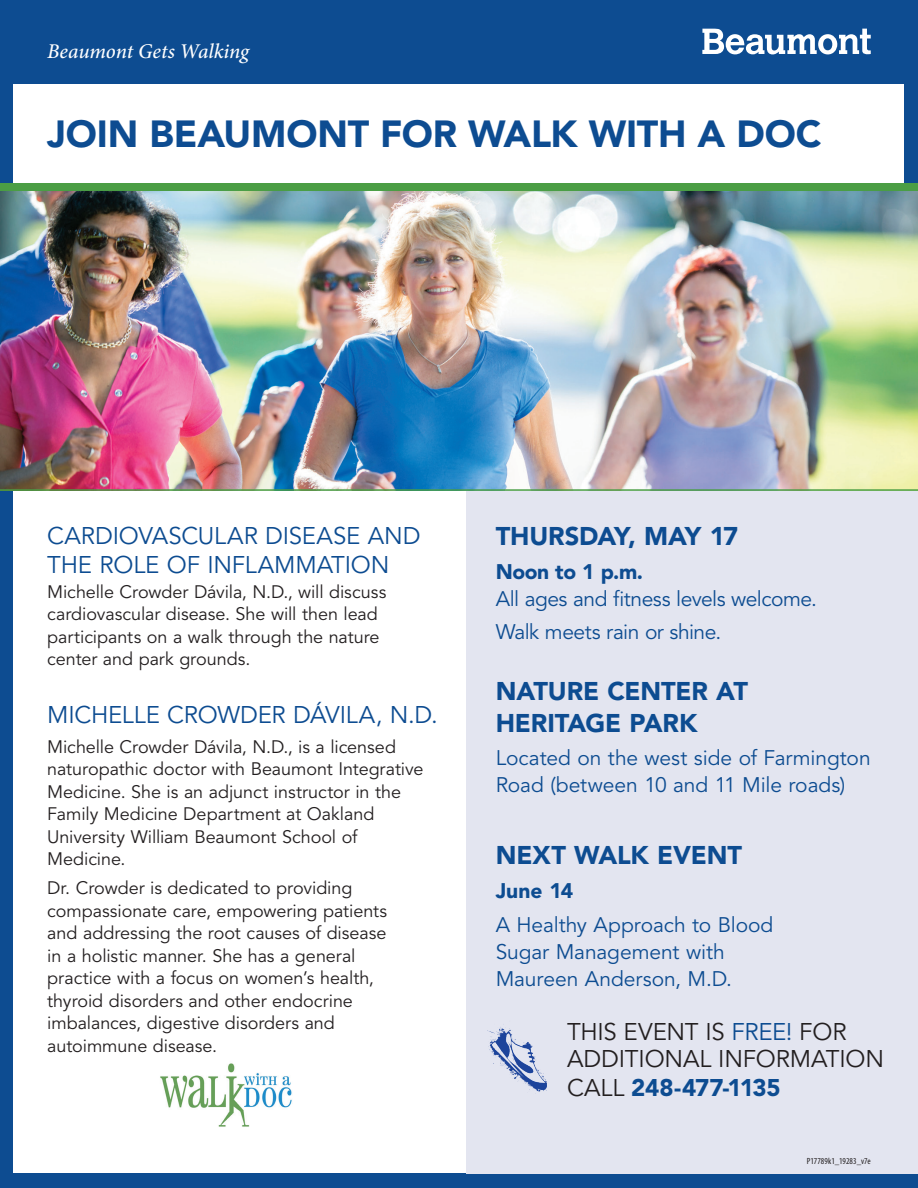
<style>
.page{position:relative;width:918px;height:1188px;background:#fff}
.page>*{position:absolute;margin:0;border:0;box-sizing:border-box;transform-origin:0 0}
.t1{font:900 37.5px "Avenir LT Std";letter-spacing:-.005em;color:#0d4c91}
.t2{font:900 25.5px/31.5px "Avenir LT Std";letter-spacing:-.005em;color:#0d4c91}
.t3{font:24px/28.8px "Avenir LT Std";letter-spacing:-.005em;color:#0d4c91}
.t4{font:24px/27.9px "Avenir LT Std";letter-spacing:-.005em;color:#231f20}
.t5{font:21px/27px "Avenir LT Std";letter-spacing:-.01em;color:#0d4c91}
.t6{font:italic 500 21px "Minion Pro";letter-spacing:-.005em;color:#fff}
.t7{font:900 21px "Avenir LT Std";letter-spacing:-.015em;color:#0d4c91}
.t8{font:18px/22.5px "Avenir LT Std";letter-spacing:-.005em;color:#231f20}
.t9{font:condensed 9px "Myriad Pro";letter-spacing:.005em;color:#231f20}
.s1{color:#0d4c91}
.s2{font-weight:900;color:#0d4c91}
</style>
<div class="page">
<div style="left:905px;top:0;width:13px;height:1188px;background:#0d4c91"></div>
<div style="left:0;top:0;width:918px;height:83px;background:#0d4c91"></div>
<div style="left:0;top:0;width:13px;height:1188px;background:#0d4c91"></div>
<div style="left:0;top:1174px;width:918px;height:14px;background:#0d4c91"></div>
<div style="left:0;top:183px;width:918px;height:6px;background:#4b9e45"></div>
<svg style="left:702px;top:29px;width:169px;height:25px"></svg>
<div style="left:467px;top:491px;width:451px;height:683px;background:#e3e5f0"></div>
<img style="left:160px;top:1063px;width:132px;height:64px">
<img style="left:487px;top:1024px;width:59px;height:70px">
<img style="left:0;top:189px;width:918px;height:302px">
<p class="t6" style="left:47px;top:37px;width:203px">Beaumont Gets Walking</p>
<h1 class="t1" style="left:47px;top:111px;width:776px">JOIN BEAUMONT FOR WALK WITH A DOC</h1>
<h3 class="t3" style="left:47px;top:522px;width:375px">CARDIOVASCULAR DISEASE AND<br>THE ROLE OF INFLAMMATION</h3>
<p class="t8" style="left:47px;top:581px;width:341px">Michelle Crowder Dávila, N.D., will discuss cardiovascular disease. She will then lead participants on a walk through the nature center and park grounds.</p>
<h3 class="t3" style="left:47px;top:701px;width:392px">MICHELLE CROWDER DÁVILA, N.D.</h3>
<p class="t8" style="left:47px;top:736px;width:378px">Michelle Crowder Dávila, N.D., is a licensed naturopathic doctor with Beaumont Integrative Medicine. She is an adjunct instructor in the Family Medicine Department at Oakland University William Beaumont School of Medicine.</p>
<p class="t8" style="left:47px;top:877px;width:342px">Dr. Crowder is dedicated to providing compassionate care, empowering patients and addressing the root causes of disease in a holistic manner. She has a general practice with a focus on women’s health, thyroid disorders and other endocrine imbalances, digestive disorders and autoimmune disease.</p>
<h2 class="t2" style="left:496px;top:520px;width:244px">THURSDAY, MAY 17</h2>
<p class="t7" style="left:496px;top:559px;width:149px">Noon to 1 p.m.</p>
<p class="t5" style="left:496px;top:582px;width:323px;line-height:33.8px">All ages and fitness levels welcome.<br>Walk meets rain or shine.</p>
<h2 class="t2" style="left:496px;top:675px;width:254px">NATURE CENTER AT<br>HERITAGE PARK</h2>
<p class="t5" style="left:496px;top:745px;width:377px">Located on the west side of Farmington<br>Road (between 10 and 11 Mile roads)</p>
<h2 class="t2" style="left:496px;top:840px;width:248px">NEXT WALK EVENT</h2>
<p class="t7" style="left:496px;top:878px;width:79px">June 14</p>
<p class="t5" style="left:496px;top:912px;width:279px">A Healthy Approach to Blood<br>Sugar Management with<br>Maureen Anderson, M.D.</p>
<h3 class="t4" style="left:567px;top:1018px;width:319px">THIS EVENT IS <span class="s1">FREE!</span> FOR<br>ADDITIONAL INFORMATION<br>CALL <span class="s2">248-477-1135</span></h3>
<p class="t9" style="left:807px;top:1156px;width:65px">P17789k1_19283_v7e</p>
</div>
